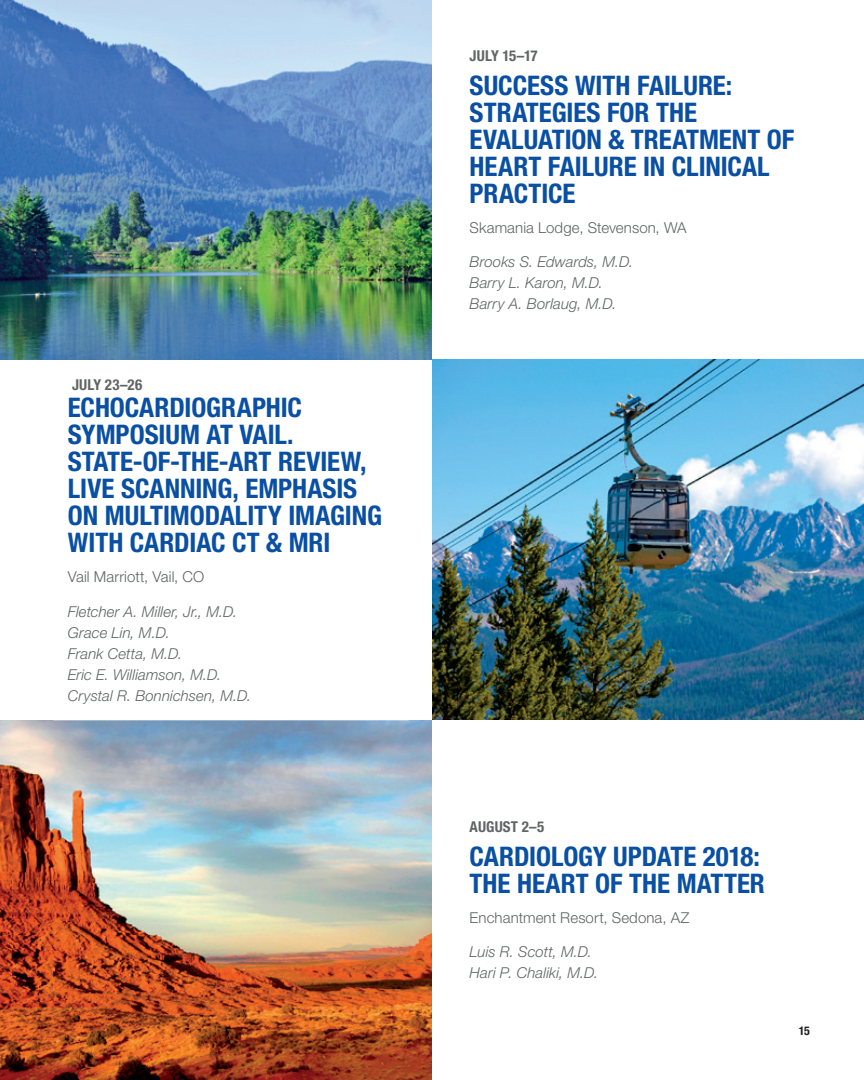
<style>
.page{position:relative;width:864px;height:1080px;background:#fff}
.page>*{position:absolute;margin:0;border:0;box-sizing:border-box;transform-origin:0 0}
.t1{font:700 condensed 27px/27px "Helvetica Neue LT Std";color:#094fa3}
.t2{font:italic 300 15px/21px "Helvetica Neue LT Std";letter-spacing:.005em;color:#616464}
.t3{font:300 15px "Helvetica Neue LT Std";letter-spacing:.005em;color:#616464}
.t4{font:700 condensed 15px "Helvetica Neue LT Std";letter-spacing:.01em;color:#616464}
.t5{font:700 condensed 12px "Helvetica Neue LT Std";color:#231f20}
</style>
<div class="page">
<img style="left:0;top:720px;width:432px;height:360px">
<div style="left:456px;top:0;width:354px;height:360px;border:1px solid #fff"></div>
<img style="left:432px;top:360px;width:432px;height:360px">
<img style="left:0;top:0;width:432px;height:360px">
<p class="t4" style="left:72px;top:376px;width:72px">JULY 23–26</p>
<p class="t1" style="left:68px;top:394px;width:316px">ECHOCARDIOGRAPHIC<br>SYMPOSIUM AT VAIL.<br>STATE-OF-THE-ART REVIEW,<br>LIVE SCANNING, EMPHASIS<br>ON MULTIMODALITY IMAGING<br>WITH CARDIAC CT &amp; MRI</p>
<p class="t3" style="left:68px;top:568px;width:138px">Vail Marriott, Vail, CO</p>
<p class="t2" style="left:68px;top:601px;width:185px">Fletcher A. Miller, Jr., M.D.<br>Grace Lin, M.D.<br>Frank Cetta, M.D.<br>Eric E. Williamson, M.D.<br>Crystal R. Bonnichsen, M.D.</p>
<p class="t4" style="left:470px;top:47px;width:70px">JULY 15–17</p>
<p class="t1" style="left:470px;top:72px;width:326px">SUCCESS WITH FAILURE:<br>STRATEGIES FOR THE<br>EVALUATION &amp; TREATMENT OF<br>HEART FAILURE IN CLINICAL<br>PRACTICE</p>
<p class="t3" style="left:470px;top:218px;width:218px">Skamania Lodge, Stevenson, WA</p>
<p class="t2" style="left:470px;top:251px;width:165px">Brooks S. Edwards, M.D.<br>Barry L. Karon, M.D.<br>Barry A. Borlaug, M.D.</p>
<p class="t4" style="left:470px;top:818px;width:76px">AUGUST 2–5</p>
<p class="t1" style="left:470px;top:843px;width:297px">CARDIOLOGY UPDATE 2018:<br>THE HEART OF THE MATTER</p>
<p class="t3" style="left:470px;top:908px;width:221px">Enchantment Resort, Sedona, AZ</p>
<p class="t2" style="left:470px;top:941px;width:130px">Luis R. Scott, M.D.<br>Hari P. Chaliki, M.D.</p>
<p class="t5" style="left:799px;top:1023px;width:13px">15</p>
</div>
